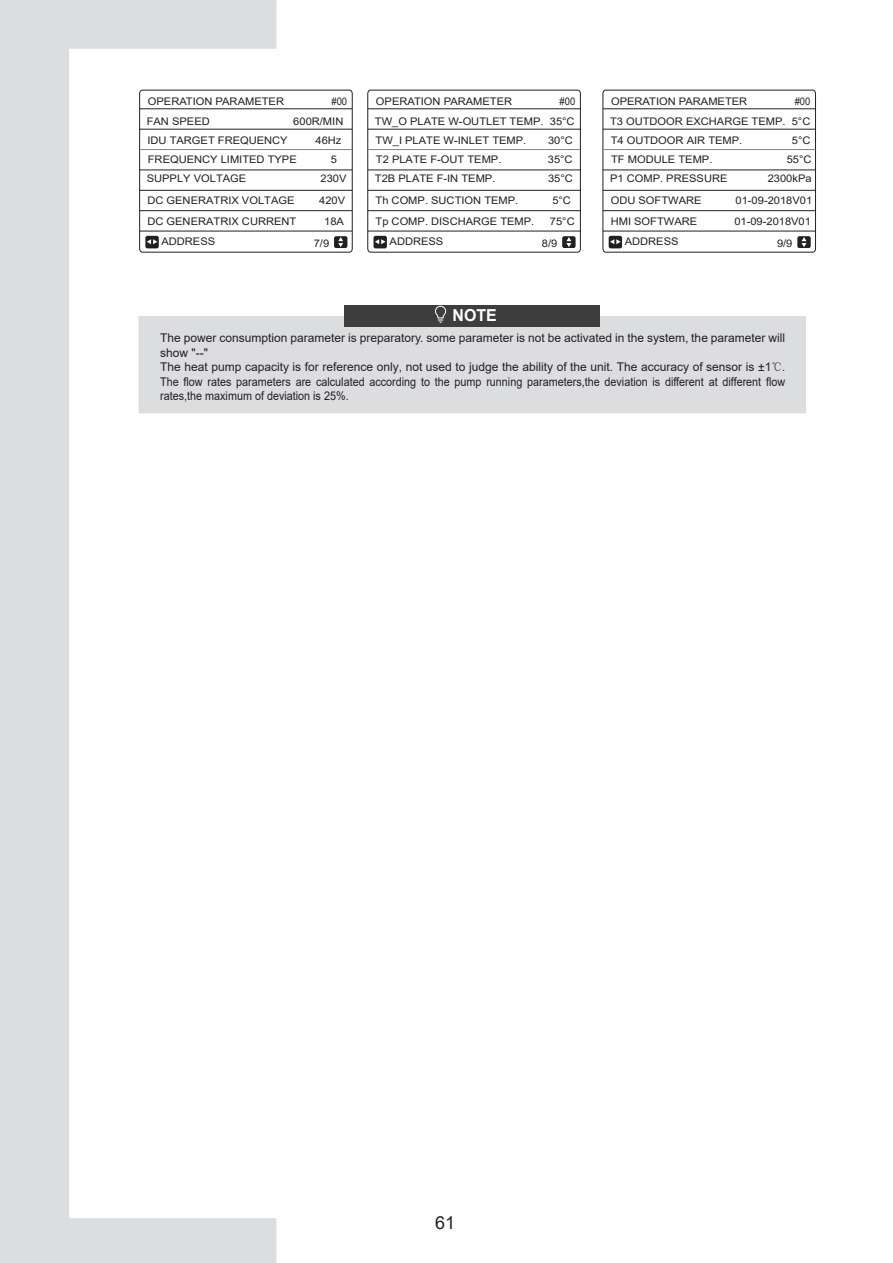
<style>
.page{position:relative;width:893px;height:1263px;background:#fff}
.page>*{position:absolute;margin:0;border:0;box-sizing:border-box;transform-origin:0 0}
.t1{font:18px "Arial";color:#231f20}
.t2{font:700 16.5px "Arial";color:#fff}
.t3{font:12px/14.4px "Arial";color:#231f20}
.t4{font:10.5px/22.2px "Arial";color:#231f20;scale:1.06 1}
.t5{font:10.5px "Arial";color:#231f20;scale:.9 1}
.s1{font-family:"FZLTXHK"}
</style>
<div class="page">
<svg style="left:0;top:0;width:276px;height:1263px"></svg>
<div style="left:138px;top:316px;width:668px;height:97px;background:#dcdddf"></div>
<div style="left:345px;top:305px;width:255px;height:22px;background:#3e3e3f"></div>
<svg style="left:435px;top:305px;width:11px;height:18px"></svg>
<svg style="left:139px;top:89px;width:214px;height:164px"></svg>
<svg style="left:367px;top:89px;width:214px;height:164px"></svg>
<svg style="left:602px;top:89px;width:214px;height:164px"></svg>
<p class="t4" style="left:148px;top:90px;width:130px">OPERATION PARAMETER</p>
<p class="t5" style="left:331px;top:94px;width:19px">#00</p>
<p class="t4" style="left:147px;top:130px;width:134px">IDU TARGET FREQUENCY</p>
<p class="t4" style="left:316px;top:130px;width:26px">46Hz</p>
<p class="t4" style="left:147px;top:110px;width:61px">FAN SPEED</p>
<p class="t4" style="left:293px;top:110px;width:49px">600R/MIN</p>
<p class="t4" style="left:376px;top:90px;width:130px">OPERATION PARAMETER</p>
<p class="t5" style="left:560px;top:94px;width:19px">#00</p>
<p class="t4" style="left:376px;top:130px;width:144px">TW_I PLATE W-INLET TEMP.</p>
<p class="t4" style="left:548px;top:130px;width:25px">30°C</p>
<p class="t4" style="left:375px;top:110px;width:190px">TW_O PLATE W-OUTLET TEMP. 35°C</p>
<p class="t4" style="left:611px;top:90px;width:130px">OPERATION PARAMETER</p>
<p class="t5" style="left:795px;top:94px;width:19px">#00</p>
<p class="t4" style="left:611px;top:130px;width:126px">T4 OUTDOOR AIR TEMP.</p>
<p class="t4" style="left:792px;top:130px;width:19px">5°C</p>
<p class="t4" style="left:610px;top:110px;width:191px">T3 OUTDOOR EXCHARGE TEMP. 5°C</p>
<p class="t4" style="left:148px;top:149px;width:142px">FREQUENCY LIMITED TYPE</p>
<p class="t4" style="left:331px;top:149px;width:7px">5</p>
<p class="t4" style="left:376px;top:149px;width:120px">T2 PLATE F-OUT TEMP.</p>
<p class="t4" style="left:548px;top:149px;width:25px">35°C</p>
<p class="t4" style="left:611px;top:149px;width:97px">TF MODULE TEMP.</p>
<p class="t4" style="left:787px;top:149px;width:25px">55°C</p>
<p class="t4" style="left:147px;top:167px;width:95px">SUPPLY VOLTAGE</p>
<p class="t4" style="left:320px;top:167px;width:26px">230V</p>
<p class="t4" style="left:147px;top:189px;width:140px">DC GENERATRIX VOLTAGE</p>
<p class="t4" style="left:319px;top:189px;width:26px">420V</p>
<p class="t4" style="left:147px;top:210px;width:142px">DC GENERATRIX CURRENT</p>
<p class="t4" style="left:314px;top:210px;width:30px;text-indent:10px">18A<br>7/9</p>
<p class="t4" style="left:161px;top:230px;width:52px">ADDRESS</p>
<p class="t4" style="left:375px;top:167px;width:115px">T2B PLATE F-IN TEMP.</p>
<p class="t4" style="left:548px;top:167px;width:25px">35°C</p>
<p class="t4" style="left:376px;top:189px;width:136px">Th COMP. SUCTION TEMP.</p>
<p class="t4" style="left:552px;top:189px;width:19px">5°C</p>
<p class="t4" style="left:376px;top:210px;width:151px">Tp COMP. DISCHARGE TEMP.</p>
<p class="t4" style="left:542px;top:210px;width:32px;text-indent:8px">75°C<br>8/9</p>
<p class="t4" style="left:390px;top:230px;width:52px">ADDRESS</p>
<p class="t4" style="left:610px;top:167px;width:112px">P1 COMP. PRESSURE</p>
<p class="t4" style="left:768px;top:167px;width:43px">2300kPa</p>
<p class="t4" style="left:611px;top:189px;width:87px">ODU SOFTWARE</p>
<p class="t4" style="left:736px;top:189px;width:74px">01-09-2018V01</p>
<p class="t4" style="left:611px;top:210px;width:83px">HMI SOFTWARE</p>
<p class="t4" style="left:777px;top:210px;width:34px;text-indent:-43px">01-09-2018V01<br>9/9</p>
<p class="t4" style="left:625px;top:230px;width:52px">ADDRESS</p>
<h2 class="t2" style="left:453px;top:303px;width:46px">NOTE</h2>
<p class="t3" style="left:160px;top:331px;width:627px">The power consumption parameter is preparatory. some parameter is not be activated in the system, the parameter will show "--"<br>The heat pump capacity is for reference only, not used to judge the ability of the unit. The accuracy of sensor is ±1<span class="s1">℃</span>.<br>The flow rates parameters are calculated according to the pump running parameters,the deviation is different at different flow rates,the maximum of deviation is 25%.</p>
<h1 class="t1" style="left:435px;top:1210px;width:22px">61</h1>
</div>
